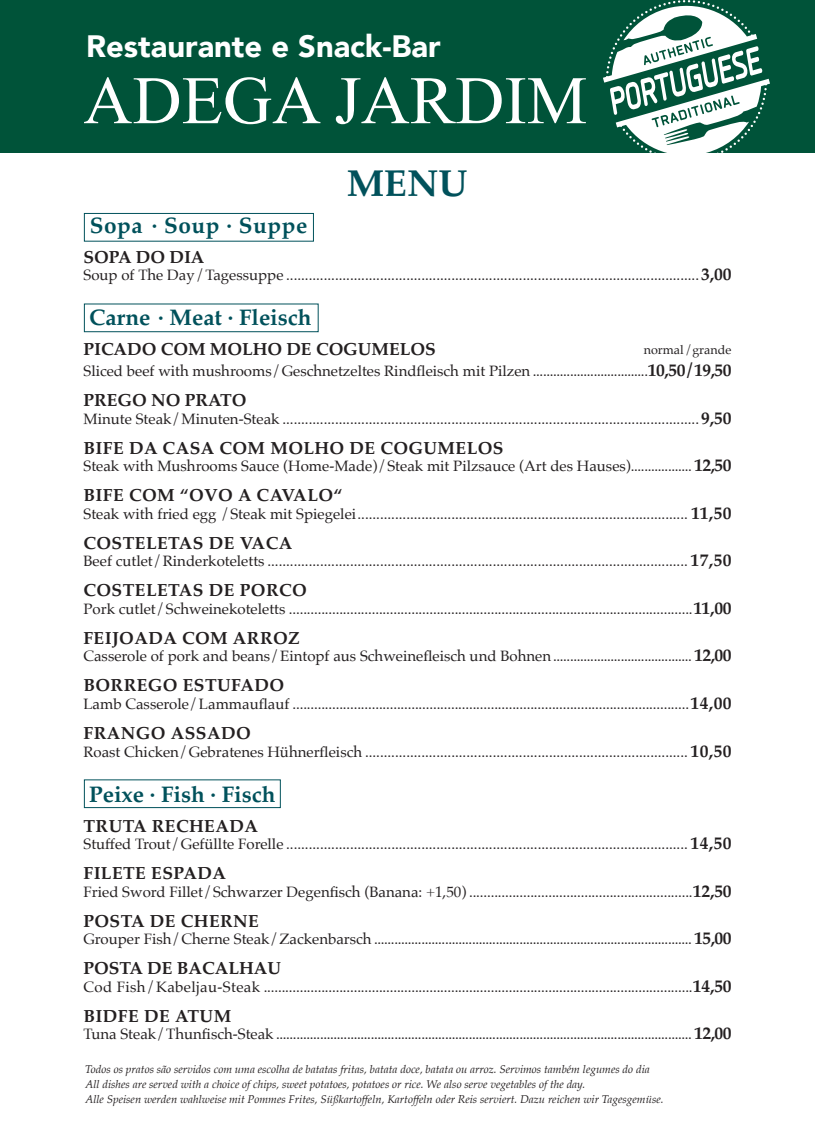
<style>
.page{position:relative;width:815px;height:1135px;background:#fff}
.page>*{position:absolute;margin:0;border:0;box-sizing:border-box;transform-origin:0 0}
.t1{font:67.88px "Times New Roman";color:#fff}
.t2{font:700 37.5px "Palatino";color:#00515b}
.t3{font:900 30.88px "Avenir";color:#fff}
.t4{font:700 22.5px "Palatino";color:#00515b}
.t5{font:700 22.5px "Palatino";letter-spacing:.025em;color:#00515b}
.t6{font:700 17.5px "Palatino";letter-spacing:.025em;color:#231f20}
.t7{font:700 17.5px "Palatino";color:#231f20}
.t8{font:15px "Palatino";color:#231f20}
.t9{font:15px "Palatino";letter-spacing:.025em;color:#231f20}
.t10{font:12.5px "Palatino";color:#231f20}
.t11{font:italic 11.25px/15px "Palatino";color:#231f20}
.s1{font-weight:700;font-size:17.5px}
</style>
<div class="page">
<div style="left:0;top:0;width:814px;height:152px;background:#005339"></div>
<svg style="left:602px;top:0;width:167px;height:153px"></svg>
<div style="left:84px;top:303px;width:234px;height:29px;border:1px solid #00515b"></div>
<div style="left:84px;top:213px;width:229px;height:28px;border:1px solid #00515b"></div>
<h3 class="t3" style="left:86px;top:20px;width:356px">Restaurante e Snack-Bar</h3>
<h1 class="t1" style="left:83px;top:55px;width:505px">ADEGA JARDIM</h1>
<h2 class="t2" style="left:346px;top:151px;width:122px">MENU</h2>
<h3 class="t5" style="left:90px;top:205px;width:219px">Sopa · Soup · Suppe</h3>
<p class="t7" style="left:83px;top:241px;width:122px">SOPA DO DIA</p>
<p class="t8" style="left:83px;top:262px;width:649px">Soup of The Day/Tagessuppe ..............................................................................................................<span class="s1">3,00</span></p>
<h3 class="t4" style="left:89px;top:298px;width:224px">Carne · Meat · Fleisch</h3>
<p class="t7" style="left:83px;top:334px;width:353px">PICADO COM MOLHO DE COGUMELOS</p>
<p class="t8" style="left:83px;top:358px;width:649px">Sliced beef with mushrooms/Geschnetzeltes Rindfleisch mit Pilzen ..................................<span class="s1">10,50/19,50</span></p>
<p class="t7" style="left:83px;top:385px;width:164px">PREGO NO PRATO</p>
<p class="t8" style="left:83px;top:406px;width:649px">Minute Steak/Minuten-Steak ...............................................................................................................<span class="s1">9,50</span></p>
<p class="t6" style="left:83px;top:432px;width:421px">BIFE DA CASA COM MOLHO DE COGUMELOS</p>
<p class="t8" style="left:83px;top:453px;width:649px">Steak with Mushrooms Sauce (Home-Made)/Steak mit Pilzsauce (Art des Hauses)..................<span class="s1">12,50</span></p>
<p class="t6" style="left:83px;top:480px;width:260px">BIFE COM “OVO A CAVALO“</p>
<p class="t8" style="left:83px;top:501px;width:649px">Steak with fried egg /Steak mit Spiegelei........................................................................................ <span class="s1">11,50</span></p>
<p class="t6" style="left:83px;top:527px;width:210px">COSTELETAS DE VACA</p>
<p class="t8" style="left:83px;top:548px;width:649px">Beef cutlet/Rinderkoteletts ................................................................................................................ <span class="s1">17,50</span></p>
<p class="t6" style="left:83px;top:575px;width:225px">COSTELETAS DE PORCO</p>
<p class="t8" style="left:83px;top:596px;width:649px">Pork cutlet/Schweinekoteletts ................................................................................................................<span class="s1">11,00</span></p>
<p class="t6" style="left:83px;top:622px;width:218px">FEIJOADA COM ARROZ</p>
<p class="t8" style="left:83px;top:643px;width:649px">Casserole of pork and beans/Eintopf aus Schweinefleisch und Bohnen.........................................<span class="s1">12,00</span></p>
<p class="t6" style="left:83px;top:670px;width:202px">BORREGO ESTUFADO</p>
<p class="t8" style="left:83px;top:691px;width:649px">Lamb Casserole/Lammauflauf ..............................................................................................................<span class="s1">14,00</span></p>
<p class="t6" style="left:83px;top:717px;width:169px">FRANGO ASSADO</p>
<p class="t8" style="left:83px;top:738px;width:649px">Roast Chicken/Gebratenes Hühnerfleisch ...................................................................................... <span class="s1">10,50</span></p>
<h3 class="t4" style="left:89px;top:774px;width:188px">Peixe · Fish · Fisch</h3>
<p class="t6" style="left:83px;top:810px;width:176px">TRUTA RECHEADA</p>
<p class="t8" style="left:83px;top:831px;width:649px">Stuffed Trout/Gefüllte Forelle ........................................................................................................... <span class="s1">14,50</span></p>
<p class="t6" style="left:83px;top:857px;width:144px">FILETE ESPADA</p>
<p class="t8" style="left:83px;top:878px;width:649px">Fried Sword Fillet/Schwarzer Degenfisch (Banana: +1,50) ..............................................................<span class="s1">12,50</span></p>
<p class="t6" style="left:83px;top:905px;width:177px">POSTA DE CHERNE</p>
<p class="t8" style="left:83px;top:926px;width:649px">Grouper Fish/Cherne Steak/Zackenbarsch .............................................................................................. <span class="s1">15,00</span></p>
<p class="t7" style="left:83px;top:952px;width:199px">POSTA DE BACALHAU</p>
<p class="t9" style="left:83px;top:973px;width:649px">Cod Fish/Kabeljau-Steak .......................................................................................................................<span class="s1">14,50</span></p>
<p class="t6" style="left:83px;top:1000px;width:149px">BIDFE DE ATUM</p>
<p class="t8" style="left:83px;top:1021px;width:649px">Tuna Steak/Thunfisch-Steak ........................................................................................................................... <span class="s1">12,00</span></p>
<p class="t11" style="left:85px;top:1061px;width:579px">Todos os pratos são servidos com uma escolha de batatas fritas, batata doce, batata ou arroz. Servimos também legumes do dia<br>All dishes are served with a choice of chips, sweet potatoes, potatoes or rice. We also serve vegetables of the day.<br>Alle Speisen werden wahlweise mit Pommes Frites, Süßkartoffeln, Kartoffeln oder Reis serviert. Dazu reichen wir Tagesgemüse.</p>
<p class="t10" style="left:643px;top:340px;width:89px">normal/grande</p>
</div>
